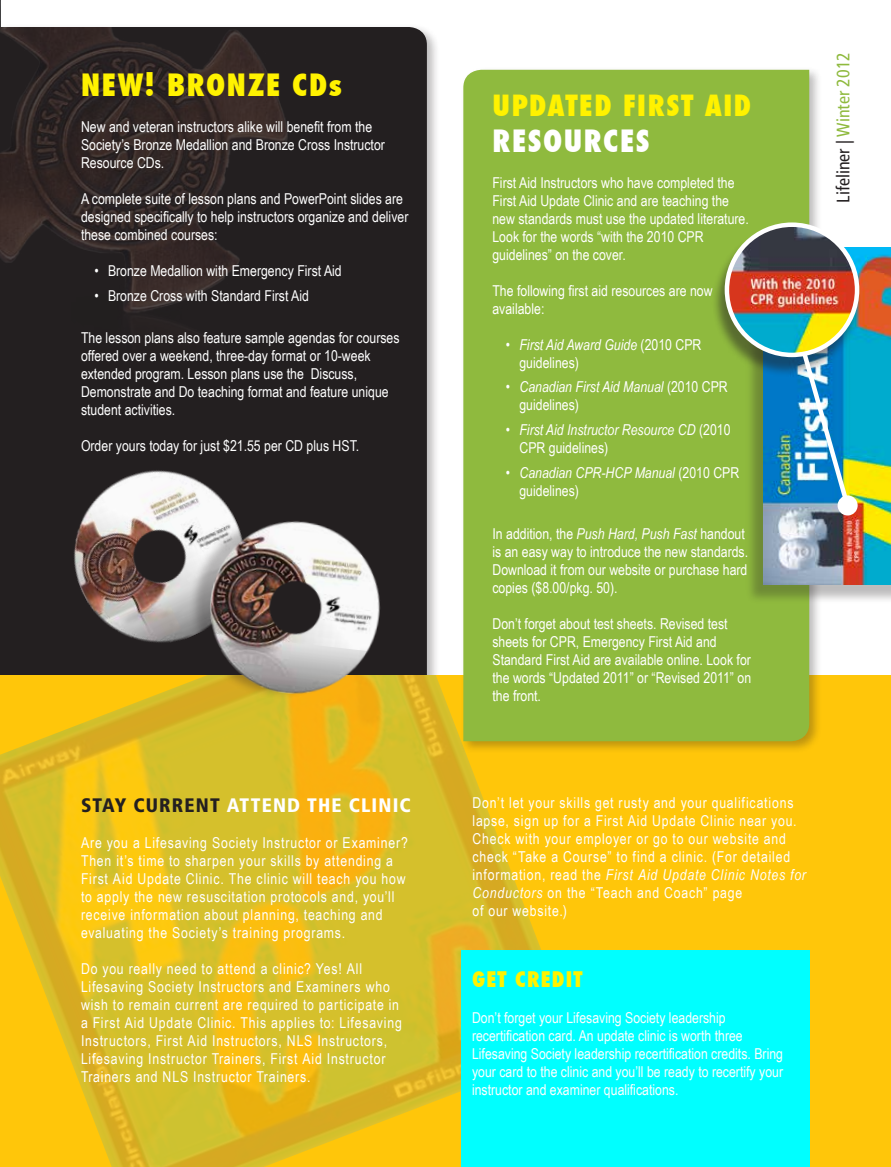
<style>
.page{position:relative;width:891px;height:1167px;background:#fff}
.page>*{position:absolute;margin:0;border:0;box-sizing:border-box;transform-origin:0 0}
.t1{font:800 condensed 30px "Futura";letter-spacing:.055em;color:#fff200}
.t2{font:800 condensed 30px "Futura";letter-spacing:.055em;color:#fff}
.t3{font:800 condensed 28.5px "Futura";letter-spacing:.055em;color:#fff200}
.t4{font:800 condensed 21px "Futura";letter-spacing:.055em;color:#fff200}
.t5{font:900 condensed 19.5px "Frutiger";letter-spacing:.055em;color:#fff}
.t6{font:condensed 18px "Frutiger";color:#231f20}
.t7{font:15px/18px "Arial Narrow";color:#fff}
.t8{font:15px/18px "Arial Narrow";letter-spacing:.05em;color:#fff}
.t9{font:italic 15px/18px "Arial Narrow";color:#fff}
.s1{color:#231f20}
.s2{font-style:normal}
.s3{font-style:italic}
.s4{color:#8fba3e}
</style>
<div class="page">
<img style="left:0;top:0;width:1px;height:24px">
<div style="left:0;top:24px;width:440px;height:688px;background:#231f20;opacity:.3"></div>
<div style="left:0;top:27px;width:427px;height:648px;background:#231f20"></div>
<div style="left:0;top:675px;width:891px;height:491px;background:#ffc60a"></div>
<img style="left:0;top:675px;width:541px;height:491px">
<div style="left:460px;top:66px;width:362px;height:688px;background:#231f20;opacity:.3"></div>
<div style="left:463px;top:70px;width:346px;height:671px;background:#8fba3e"></div>
<img style="left:42px;top:437px;width:243px;height:248px">
<div style="left:188px;top:512px;width:185px;height:187px;background:#231f20;opacity:.3"></div>
<img style="left:196px;top:509px;width:200px;height:209px">
<div style="left:745px;top:251px;width:146px;height:353px;background:#231f20;opacity:.3"></div>
<img style="left:763px;top:248px;width:128px;height:336px">
<img style="left:0;top:27px;width:426px;height:330px">
<div style="left:462px;top:950px;width:348px;height:216px;background:#0ff"></div>
<div style="left:711px;top:226px;width:150px;height:151px;background:#231f20;opacity:.5"></div>
<img style="left:727px;top:225px;width:130px;height:130px;border-radius:65px">
<div style="left:725px;top:222px;width:134px;height:135px;border:4px solid #fff;border-radius:50%"></div>
<img style="left:799px;top:348px;width:56px;height:169px">
<div style="left:838px;top:495px;width:20px;height:20px;background:#fff;border-radius:50%"></div>
<h1 class="t1" style="left:81px;top:64px;width:262px">NEW! BRONZE CDs</h1>
<p class="t7" style="left:81px;top:117px;width:306px">New and veteran instructors alike will benefit from the<br>Society’s Bronze Medallion and Bronze Cross Instructor<br>Resource CDs.</p>
<p class="t7" style="left:81px;top:189px;width:329px">A complete suite of lesson plans and PowerPoint slides are designed specifically to help instructors organize and deliver these combined courses:</p>
<p class="t7" style="left:94px;top:261px;width:249px">• Bronze Medallion with Emergency First Aid</p>
<p class="t7" style="left:94px;top:286px;width:216px">• Bronze Cross with Standard First Aid</p>
<p class="t7" style="left:81px;top:328px;width:320px">The lesson plans also feature sample agendas for courses offered over a weekend, three-day format or 10-week extended program. Lesson plans use the Discuss, Demonstrate and Do teaching format and feature unique student activities.</p>
<p class="t7" style="left:81px;top:436px;width:280px">Order yours today for just $21.55 per CD plus HST.</p>
<h3 class="t5" style="left:81px;top:793px;width:331px"><span class="s1">STAY CURRENT</span> ATTEND THE CLINIC</h3>
<p class="t8" style="left:81px;top:833px;width:329px">Are you a Lifesaving Society Instructor or Examiner?<br>Then it’s time to sharpen your skills by attending a First Aid Update Clinic. The clinic will teach you how to apply the new resuscitation protocols and, you’ll receive information about planning, teaching and evaluating the Society’s training programs.</p>
<p class="t8" style="left:81px;top:959px;width:322px">Do you really need to attend a clinic? Yes! All Lifesaving Society Instructors and Examiners who wish to remain current are required to participate in a First Aid Update Clinic. This applies to: Lifesaving Instructors, First Aid Instructors, NLS Instructors, Lifesaving Instructor Trainers, First Aid Instructor Trainers and NLS Instructor Trainers.</p>
<h2 class="t3" style="left:492px;top:85px;width:260px">UPDATED FIRST AID</h2>
<h1 class="t2" style="left:492px;top:120px;width:159px">RESOURCES</h1>
<p class="t7" style="left:492px;top:173px;width:258px">First Aid Instructors who have completed the First Aid Update Clinic and are teaching the new standards must use the updated literature.<br>Look for the words “with the 2010 CPR guidelines” on the cover.</p>
<p class="t7" style="left:492px;top:281px;width:222px">The following first aid resources are now available:</p>
<p class="t9" style="left:519px;top:335px;width:183px;text-indent:-14px">• First Aid Award Guide <span class="s2">(2010 CPR guidelines)</span></p>
<p class="t9" style="left:519px;top:378px;width:210px;text-indent:-14px">• Canadian First Aid Manual <span class="s2">(2010 CPR guidelines)</span></p>
<p class="t9" style="left:519px;top:420px;width:213px;text-indent:-14px">• First Aid Instructor Resource CD <span class="s2">(2010<br>CPR guidelines)</span></p>
<p class="t9" style="left:519px;top:463px;width:221px;text-indent:-14px">• Canadian CPR-HCP Manual <span class="s2">(2010 CPR guidelines)</span></p>
<p class="t7" style="left:492px;top:524px;width:257px">In addition, the <span class="s3">Push Hard, Push Fast</span> handout is an easy way to introduce the new standards.<br>Download it from our website or purchase hard copies ($8.00/pkg. 50).</p>
<p class="t7" style="left:492px;top:614px;width:260px">Don’t forget about test sheets. Revised test sheets for CPR, Emergency First Aid and Standard First Aid are available online. Look for the words “Updated 2011” or “Revised 2011” on the front.</p>
<p class="t6" style="left:833px;top:202px;width:152px;rotate:-90deg">Lifeliner | <span class="s4">Winter 2012</span></p>
<p class="t8" style="left:472px;top:793px;width:335px">Don’t let your skills get rusty and your qualifications lapse, sign up for a First Aid Update Clinic near you.<br>Check with your employer or go to our website and check “Take a Course” to find a clinic. (For detailed information, read the <span class="s3">First Aid Update Clinic Notes for Conductors</span> on the “Teach and Coach” page<br>of our website.)</p>
<h3 class="t4" style="left:472px;top:964px;width:112px">GET CREDIT</h3>
<p class="t7" style="left:472px;top:1007px;width:313px">Don’t forget your Lifesaving Society leadership recertification card. An update clinic is worth three Lifesaving Society leadership recertification credits. Bring your card to the clinic and you’ll be ready to recertify your instructor and examiner qualifications.</p>
</div>
